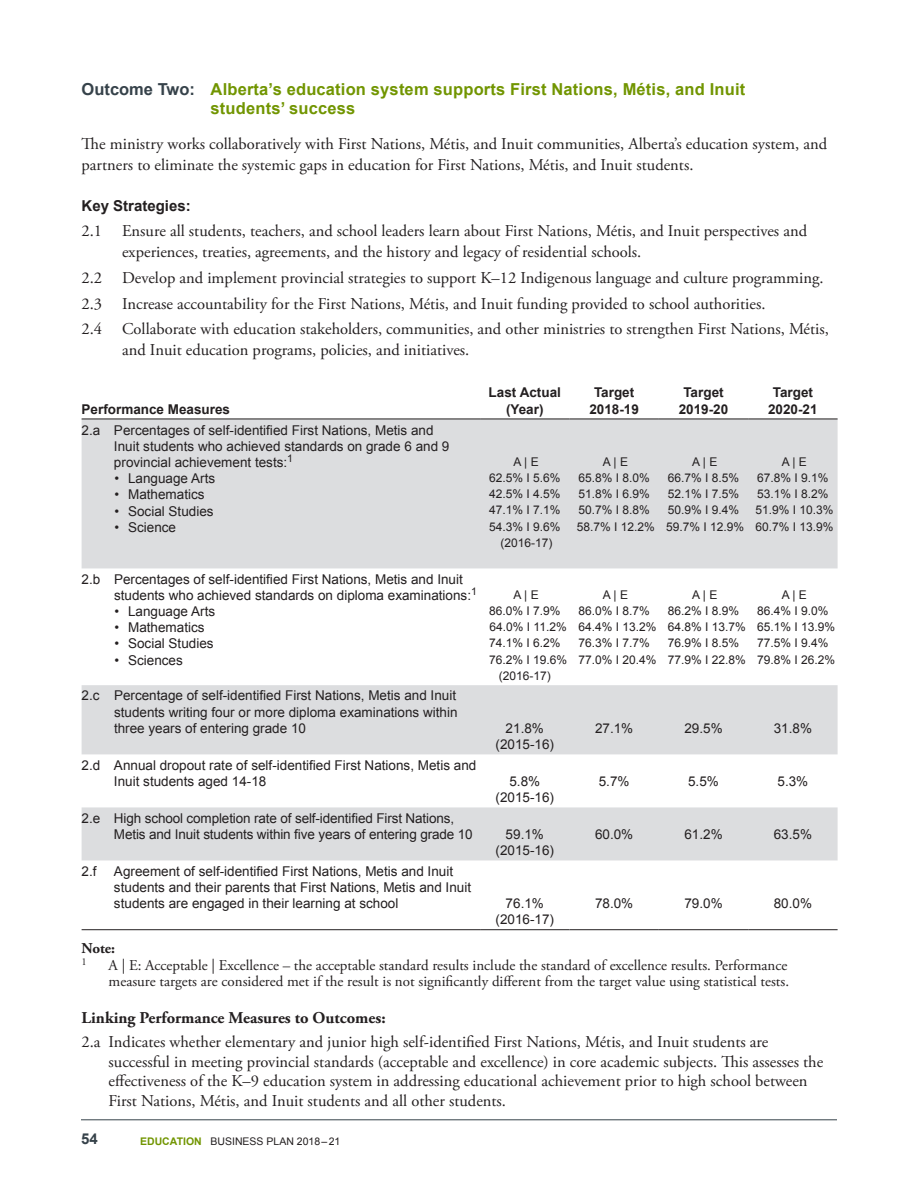
<style>
.page{position:relative;width:918px;height:1188px;background:#fff}
.page>*{position:absolute;margin:0;border:0;box-sizing:border-box;transform-origin:0 0}
.t1{font:16.5px/19.5px "Adobe Garamond Pro";color:#231f20}
.t2{font:700 16.5px/19.8px "Arial";letter-spacing:.01em;color:#719500}
.t3{font:700 16.5px "Adobe Garamond Pro";color:#231f20}
.t4{font:15px/16.5px "Adobe Garamond Pro";color:#231f20}
.t5{font:700 15px "Arial";color:#231f20}
.t6{font:700 15px "Adobe Garamond Pro";color:#231f20}
.t7{font:700 15px "Arial";color:#36424a}
.t8{font:13.5px/16.2px "Arial";color:#231f20}
.t9{font:700 13.5px/16.2px "Arial";color:#231f20;text-align:center}
.t10{font:12px/16.2px "Arial";color:#231f20;text-align:center}
.t11{font:10.5px "Arial";color:#231f20}
.t12{font:10.5px "Adobe Garamond Pro";color:#231f20}
.s1{color:#36424a}
.s2{font-weight:700;color:#719500}
</style>
<div class="page">
<svg style="left:82px;top:420px;width:756px;height:440px;fill:#dcdddf"></svg>
<hr style="left:82px;top:419px;width:398px;height:1px;background:#231f20">
<hr style="left:480px;top:419px;width:89px;height:1px;background:#231f20">
<hr style="left:569px;top:419px;width:90px;height:1px;background:#231f20">
<hr style="left:659px;top:419px;width:89px;height:1px;background:#231f20">
<hr style="left:748px;top:419px;width:90px;height:1px;background:#231f20">
<hr style="left:82px;top:929px;width:398px;height:1px;background:#231f20">
<hr style="left:480px;top:929px;width:89px;height:1px;background:#231f20">
<hr style="left:569px;top:929px;width:90px;height:1px;background:#231f20">
<hr style="left:659px;top:929px;width:89px;height:1px;background:#231f20">
<hr style="left:748px;top:929px;width:90px;height:1px;background:#231f20">
<hr style="left:81px;top:1119px;width:756px;height:1px;background:#36424a">
<p class="t2" style="left:211px;top:79px;width:536px;text-indent:-129px"><span class="s1">Outcome Two:</span> Alberta’s education system supports First Nations, Métis, and Inuit students’ success</p>
<p class="t1" style="left:82px;top:134px;width:747px;line-height:21px">The ministry works collaboratively with First Nations, Métis, and Inuit communities, Alberta’s education system, and partners to eliminate the systemic gaps in education for First Nations, Métis, and Inuit students.</p>
<p class="t5" style="left:82px;top:196px;width:111px">Key Strategies:</p>
<p class="t1" style="left:122px;top:221px;width:687px;line-height:21px;text-indent:-41px">2.1 Ensure all students, teachers, and school leaders learn about First Nations, Métis, and Inuit perspectives and experiences, treaties, agreements, and the history and legacy of residential schools.</p>
<p class="t1" style="left:82px;top:265px;width:749px;line-height:25.7px">2.2 Develop and implement provincial strategies to support K–12 Indigenous language and culture programming.<br>2.3 Increase accountability for the First Nations, Métis, and Inuit funding provided to school authorities.<br>2.4 Collaborate with education stakeholders, communities, and other ministries to strengthen First Nations, Métis,</p>
<p class="t1" style="left:122px;top:341px;width:347px">and Inuit education programs, policies, and initiatives.</p>
<p class="t9" style="left:82px;top:401px;width:150px">Performance Measures</p>
<p class="t8" style="left:114px;top:422px;width:337px;text-indent:-32px">2.a Percentages of self-identified First Nations, Metis and<br>Inuit students who achieved standards on grade 6 and 9 provincial achievement tests:<sup>1</sup></p>
<p class="t8" style="left:115px;top:470px;width:102px">• Language Arts</p>
<p class="t8" style="left:115px;top:487px;width:92px">• Mathematics</p>
<p class="t8" style="left:115px;top:503px;width:101px">• Social Studies</p>
<p class="t8" style="left:115px;top:519px;width:63px">• Science</p>
<p class="t8" style="left:114px;top:571px;width:365px;text-indent:-32px">2.b Percentages of self-identified First Nations, Metis and Inuit students who achieved standards on diploma examinations:<sup>1</sup></p>
<p class="t8" style="left:115px;top:603px;width:102px">• Language Arts</p>
<p class="t8" style="left:115px;top:620px;width:92px">• Mathematics</p>
<p class="t8" style="left:115px;top:636px;width:101px">• Social Studies</p>
<p class="t8" style="left:115px;top:652px;width:70px">• Sciences</p>
<p class="t8" style="left:114px;top:688px;width:345px;text-align:justify;text-indent:-32px">2.c Percentage of self-identified First Nations, Metis and Inuit students writing four or more diploma examinations within three years of entering grade 10</p>
<p class="t8" style="left:114px;top:757px;width:364px;text-indent:-32px">2.d Annual dropout rate of self-identified First Nations, Metis and<br>Inuit students aged 14-18</p>
<p class="t8" style="left:114px;top:810px;width:360px;text-indent:-32px">2.e High school completion rate of self-identified First Nations,<br>Metis and Inuit students within five years of entering grade 10</p>
<p class="t8" style="left:82px;top:863px;width:17px">2.f</p>
<p class="t8" style="left:114px;top:863px;width:359px">Agreement of self-identified First Nations, Metis and Inuit students and their parents that First Nations, Metis and Inuit students are engaged in their learning at school</p>
<p class="t9" style="left:489px;top:385px;width:74px">Last Actual (Year)</p>
<p class="t9" style="left:589px;top:385px;width:51px">Target<br>2018-19</p>
<p class="t9" style="left:679px;top:385px;width:51px">Target<br>2019-20</p>
<p class="t9" style="left:768px;top:385px;width:51px">Target<br>2020-21</p>
<p class="t10" style="left:489px;top:454px;width:73px">A | E<br>62.5% I 5.6%<br>42.5% I 4.5%<br>47.1% I 7.1%<br>54.3% I 9.6% (2016-17)</p>
<p class="t10" style="left:577px;top:454px;width:80px">A | E<br>65.8% I 8.0%<br>51.8% I 6.9%<br>50.7% I 8.8%<br>58.7% I 12.2%</p>
<p class="t10" style="left:666px;top:454px;width:80px">A | E<br>66.7% I 8.5%<br>52.1% I 7.5%<br>50.9% I 9.4%<br>59.7% I 12.9%</p>
<p class="t10" style="left:756px;top:454px;width:80px">A | E<br>67.8% I 9.1%<br>53.1% I 8.2%<br>51.9% I 10.3%<br>60.7% I 13.9%</p>
<p class="t10" style="left:489px;top:587px;width:80px">A | E<br>86.0% I 7.9%<br>64.0% I 11.2%<br>74.1% I 6.2%<br>76.2% I 19.6% (2016-17)</p>
<p class="t10" style="left:578px;top:587px;width:80px">A | E<br>86.0% I 8.7%<br>64.4% I 13.2%<br>76.3% I 7.7%<br>77.0% I 20.4%</p>
<p class="t10" style="left:668px;top:587px;width:80px">A | E<br>86.2% I 8.9%<br>64.8% I 13.7%<br>76.9% I 8.5%<br>77.9% I 22.8%</p>
<p class="t10" style="left:757px;top:587px;width:80px">A | E<br>86.4% I 9.0%<br>65.1% I 13.9%<br>77.5% I 9.4%<br>79.8% I 26.2%</p>
<p class="t8" style="left:496px;top:720px;width:60px;text-align:center">21.8% (2015-16)</p>
<p class="t8" style="left:595px;top:720px;width:40px">27.1%</p>
<p class="t8" style="left:684px;top:720px;width:40px">29.5%</p>
<p class="t8" style="left:774px;top:720px;width:40px">31.8%</p>
<p class="t8" style="left:496px;top:773px;width:60px;text-align:center">5.8% (2015-16)</p>
<p class="t8" style="left:599px;top:773px;width:32px">5.7%</p>
<p class="t8" style="left:688px;top:773px;width:32px">5.5%</p>
<p class="t8" style="left:778px;top:773px;width:32px">5.3%</p>
<p class="t8" style="left:496px;top:826px;width:60px;text-align:center">59.1% (2015-16)</p>
<p class="t8" style="left:595px;top:826px;width:40px">60.0%</p>
<p class="t8" style="left:684px;top:826px;width:40px">61.2%</p>
<p class="t8" style="left:774px;top:826px;width:40px">63.5%</p>
<p class="t8" style="left:496px;top:895px;width:60px;text-align:center">76.1% (2016-17)</p>
<p class="t8" style="left:595px;top:895px;width:40px">78.0%</p>
<p class="t8" style="left:684px;top:895px;width:40px">79.0%</p>
<p class="t8" style="left:774px;top:895px;width:40px">80.0%</p>
<p class="t6" style="left:82px;top:940px;width:35px">Note:</p>
<p class="t12" style="left:82px;top:956px;width:7px">1</p>
<p class="t4" style="left:109px;top:957px;width:680px">A | E: Acceptable | Excellence – the acceptable standard results include the standard of excellence results. Performance measure targets are considered met if the result is not significantly different from the target value using statistical tests.</p>
<p class="t3" style="left:82px;top:1008px;width:306px">Linking Performance Measures to Outcomes:</p>
<p class="t1" style="left:109px;top:1033px;width:716px;text-indent:-27px">2.a Indicates whether elementary and junior high self-identified First Nations, Métis, and Inuit students are successful in meeting provincial standards (acceptable and excellence) in core academic subjects. This assesses the effectiveness of the K–9 education system in addressing educational achievement prior to high school between First Nations, Métis, and Inuit students and all other students.</p>
<p class="t7" style="left:81px;top:1129px;width:18px">54</p>
<p class="t11" style="left:140px;top:1135px;width:202px"><span class="s2">EDUCATION</span> BUSINESS PLAN 2018–21</p>
</div>
